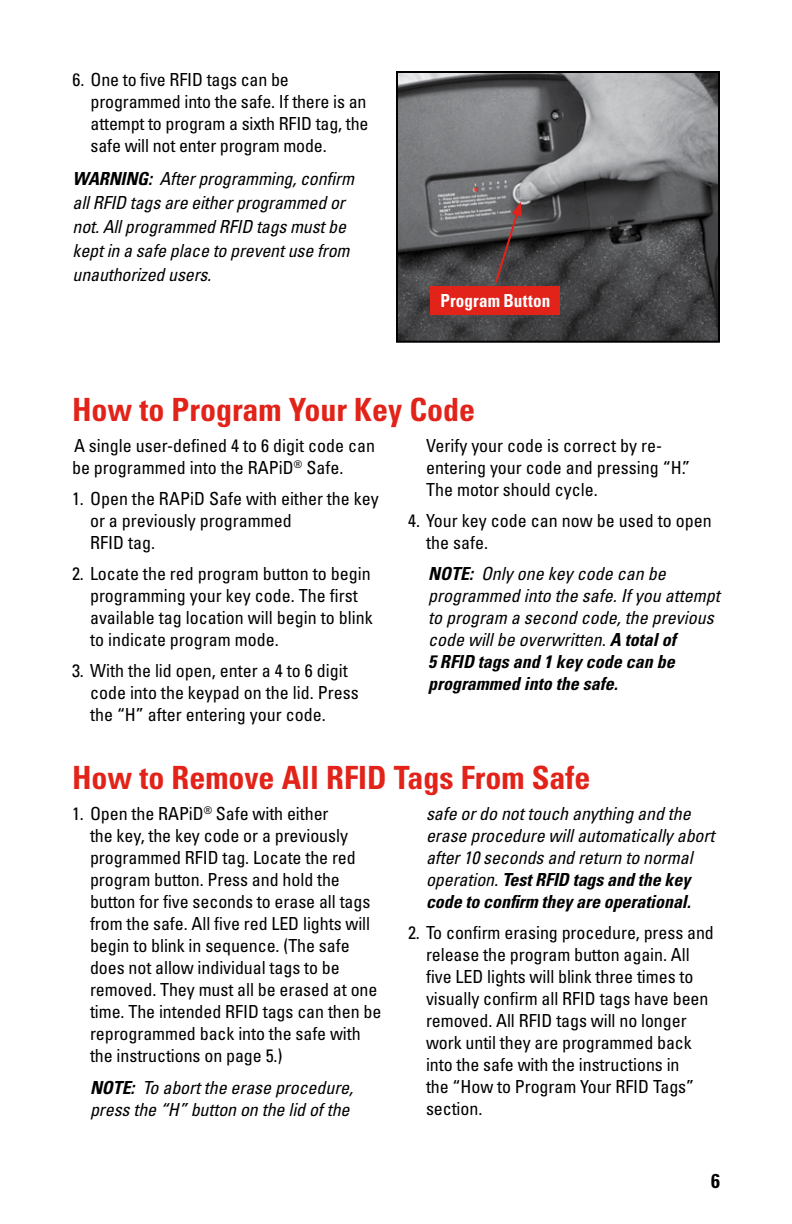
<style>
.page{position:relative;width:792px;height:1224px;background:#fff}
.page>*{position:absolute;margin:0;border:0;box-sizing:border-box;transform-origin:0 0}
.t1{font:700 condensed 32px "Univers LT Std";color:#e2231a}
.t2{font:700 condensed 20px "Univers LT Std";color:#000}
.t3{font:condensed 18px/22px "Univers LT Std";letter-spacing:-.005em;color:#000}
.t4{font:italic condensed 18px/22px "Univers LT Std";letter-spacing:-.005em;color:#000}
.t5{font:700 condensed 18px "Univers LT Std";letter-spacing:.01em;color:#fff;scale:.95 1}
.s1{font-weight:700}
</style>
<div class="page">
<img style="left:399px;top:74px;width:318px;height:266px">
<div style="left:396px;top:71px;width:324px;height:272px;border:2px solid #000"></div>
<svg style="left:473px;top:187px;width:6px;height:5px"></svg>
<div style="left:431px;top:287px;width:129px;height:28px;background:#e2231a"></div>
<svg style="left:494px;top:202px;width:28px;height:83px"></svg>
<p class="t3" style="left:91px;top:68px;width:279px;text-indent:-18px">6. One to five RFID tags can be programmed into the safe. If there is an attempt to program a sixth RFID tag, the safe will not enter program mode.</p>
<p class="t4" style="left:73px;top:166px;width:283px;line-height:24px"><span class="s1">WARNING:</span> After programming, confirm all RFID tags are either programmed or not. All programmed RFID tags must be kept in a safe place to prevent use from unauthorized users.</p>
<p class="t5" style="left:440px;top:290px;width:117px">Program Button</p>
<h1 class="t1" style="left:72px;top:390px;width:405px">How to Program Your Key Code</h1>
<p class="t3" style="left:72px;top:434px;width:305px">A single user-defined 4 to 6 digit code can be programmed into the RAPiD<sup>®</sup> Safe.</p>
<p class="t3" style="left:90px;top:487px;width:290px;text-indent:-18px">1. Open the RAPiD Safe with either the key or a previously programmed<br>RFID tag.</p>
<p class="t3" style="left:90px;top:562px;width:284px;text-indent:-18px">2. Locate the red program button to begin programming your key code. The first available tag location will begin to blink to indicate program mode.</p>
<p class="t3" style="left:90px;top:659px;width:270px;text-indent:-18px">3. With the lid open, enter a 4 to 6 digit code into the keypad on the lid. Press the “H” after entering your code.</p>
<p class="t3" style="left:426px;top:434px;width:266px">Verify your code is correct by re&shy;entering your code and pressing “H.”<br>The motor should cycle.</p>
<p class="t3" style="left:426px;top:509px;width:287px;text-indent:-18px">4. Your key code can now be used to open the safe.</p>
<p class="t4" style="left:428px;top:562px;width:293px"><span class="s1">NOTE:</span> Only one key code can be programmed into the safe. If you attempt to program a second code, the previous code will be overwritten. <span class="s1">A total of<br>5 RFID tags and 1 key code can be programmed into the safe.</span></p>
<h1 class="t1" style="left:72px;top:758px;width:520px">How to Remove All RFID Tags From Safe</h1>
<p class="t3" style="left:90px;top:802px;width:293px;text-indent:-18px">1. Open the RAPiD<sup>®</sup> Safe with either<br>the key, the key code or a previously programmed RFID tag. Locate the red program button. Press and hold the button for five seconds to erase all tags from the safe. All five red LED lights will begin to blink in sequence. (The safe does not allow individual tags to be removed. They must all be erased at one time. The intended RFID tags can then be reprogrammed back into the safe with the instructions on page 5.)</p>
<p class="t4" style="left:90px;top:1077px;width:265px"><span class="s1">NOTE:</span> To abort the erase procedure, press the “H” button on the lid of the</p>
<p class="t4" style="left:426px;top:803px;width:290px">safe or do not touch anything and the erase procedure will automatically abort after 10 seconds and return to normal operation. <span class="s1">Test RFID tags and the key code to confirm they are operational.</span></p>
<p class="t3" style="left:426px;top:921px;width:289px;text-indent:-18px">2. To confirm erasing procedure, press and release the program button again. All five LED lights will blink three times to visually confirm all RFID tags have been removed. All RFID tags will no longer work until they are programmed back into the safe with the instructions in<br>the “How to Program Your RFID Tags” section.</p>
<p class="t2" style="left:711px;top:1169px;width:10px">6</p>
</div>
